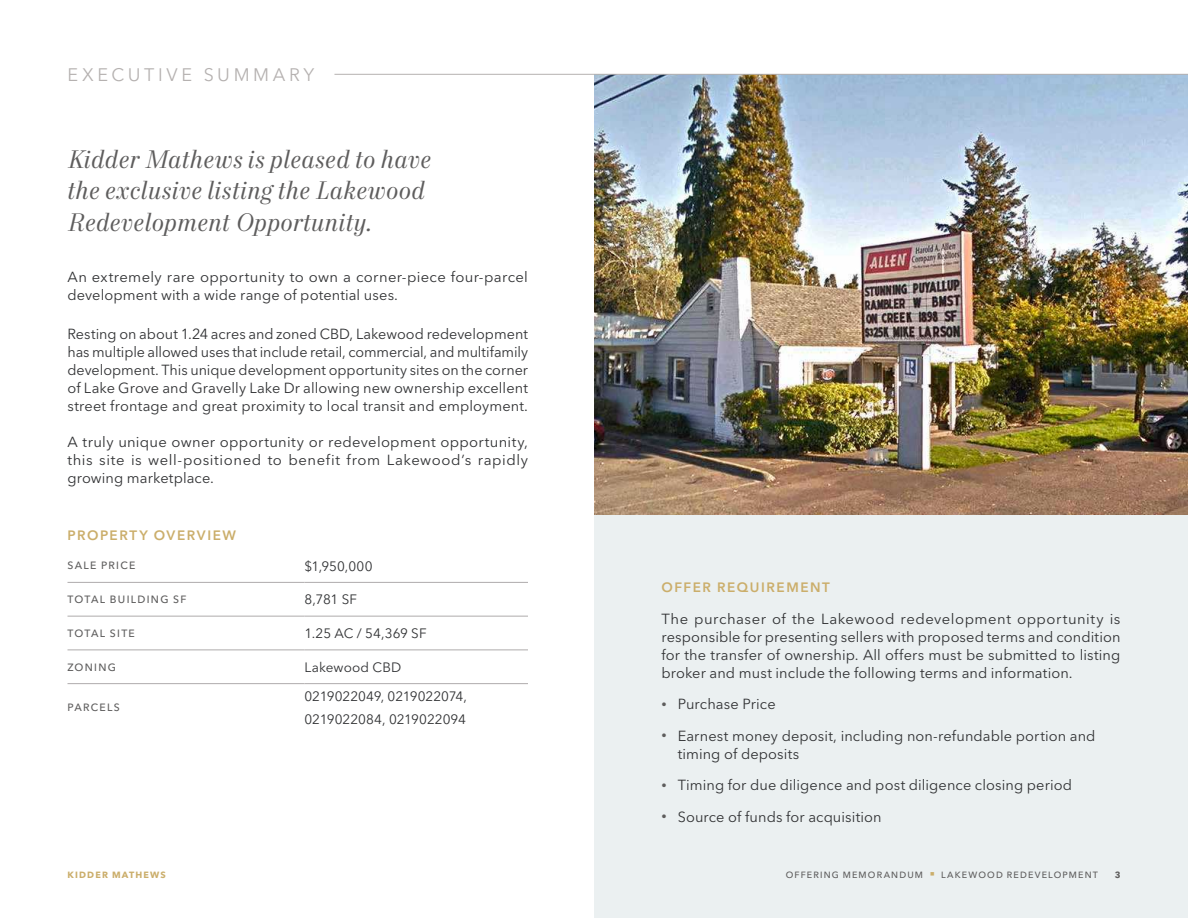
<style>
.page{position:relative;width:1188px;height:918px;background:#fff}
.page>*{position:absolute;margin:0;border:0;box-sizing:border-box;transform-origin:0 0}
.Callout_Text_-_Italics_-_Ash_2023{font:italic 25.5px/31.5px "Mort Modern 08";letter-spacing:.01em;color:#5e5d5d}
.Section_Header_-_Gold{font:18px "Avenir Next LT Pro";letter-spacing:.2em;color:#b5b1b0}
.Body_Copy_-_Charcoal_2023{font:14.55px/18px "Avenir Next LT Pro";letter-spacing:.01em;color:#313234;text-align:justify}
.Table_Input_-_Charcoal_2023{font:13.5px "Avenir Next LT Pro";letter-spacing:-.005em;color:#313234}
.Subhead_-_Level_1_-_Orange_2023{font:600 13.5px "Avenir Next LT Pro";letter-spacing:.115em;color:#cbae6b}
.Subhead_-_Level_1_-_Gold_2023{font:600 13.5px "Avenir Next LT Pro";letter-spacing:.115em;color:#cbae6b}
.Table_Column_1_All_Caps_-_Ash_2023{font:500 10.5px "Avenir Next LT Pro";letter-spacing:.125em;color:#5e5d5d}
.t1{font:500 9px "Avenir Next LT Pro";letter-spacing:.13em;color:#5e5d5d}
.t2{font:700 9px "Avenir Next LT Pro";letter-spacing:.13em;color:#cbae6b}
.t3{font:700 9px "Avenir Next LT Pro";color:#5e5d5d}
.s1{font-size:10.5px;color:#5e5d5d}
</style>
<div class="page">
<div style="left:594px;top:515px;width:594px;height:403px;background:#ebf0f1"></div>
<img style="left:594px;top:75px;width:594px;height:440px">
<hr style="left:68px;top:582px;width:236px;height:1px;background:#afabac">
<hr style="left:304px;top:582px;width:224px;height:1px;background:#afabac">
<hr style="left:68px;top:616px;width:236px;height:1px;background:#afabac">
<hr style="left:304px;top:616px;width:224px;height:1px;background:#afabac">
<hr style="left:68px;top:650px;width:236px;height:1px;background:#afabac">
<hr style="left:304px;top:650px;width:224px;height:1px;background:#afabac">
<hr style="left:68px;top:683px;width:236px;height:1px;background:#afabac">
<hr style="left:304px;top:683px;width:224px;height:1px;background:#afabac">
<hr style="left:334px;top:74px;width:854px;height:1px;background:#b5b1b0">
<p class="Section_Header_-_Gold" style="left:68px;top:64px;width:248px">EXECUTIVE SUMMARY</p>
<p class="Callout_Text_-_Italics_-_Ash_2023" style="left:68px;top:145px;width:365px">Kidder Mathews is pleased to have the exclusive listing the Lakewood<br>Redevelopment Opportunity.</p>
<p class="Body_Copy_-_Charcoal_2023" style="left:68px;top:268px;width:462px">An extremely rare opportunity to own a corner-piece four-parcel development with a wide range of potential uses.</p>
<p class="Body_Copy_-_Charcoal_2023" style="left:68px;top:325px;width:462px">Resting on about 1.24 acres and zoned CBD, Lakewood redevelopment has multiple allowed uses that include retail, commercial, and multifamily development. This unique development opportunity sites on the corner of Lake Grove and Gravelly Lake Dr allowing new ownership excellent street frontage and great proximity to local transit and employment.</p>
<p class="Body_Copy_-_Charcoal_2023" style="left:68px;top:433px;width:462px">A truly unique owner opportunity or redevelopment opportunity, this site is well-positioned to benefit from Lakewood’s rapidly growing marketplace.</p>
<p class="Subhead_-_Level_1_-_Gold_2023" style="left:68px;top:527px;width:170px">PROPERTY OVERVIEW</p>
<p class="Table_Column_1_All_Caps_-_Ash_2023" style="left:68px;top:559px;width:69px">SALE PRICE</p>
<p class="Table_Input_-_Charcoal_2023" style="left:304px;top:558px;width:70px">$1,950,000</p>
<p class="Table_Column_1_All_Caps_-_Ash_2023" style="left:68px;top:593px;width:120px">TOTAL BUILDING SF</p>
<p class="Table_Input_-_Charcoal_2023" style="left:304px;top:592px;width:54px">8,781 SF</p>
<p class="Table_Column_1_All_Caps_-_Ash_2023" style="left:68px;top:627px;width:69px">TOTAL SITE</p>
<p class="Table_Input_-_Charcoal_2023" style="left:304px;top:625px;width:124px">1.25 AC / 54,369 SF</p>
<p class="Table_Column_1_All_Caps_-_Ash_2023" style="left:68px;top:661px;width:50px">ZONING</p>
<p class="Table_Input_-_Charcoal_2023" style="left:304px;top:659px;width:98px">Lakewood CBD</p>
<p class="Table_Column_1_All_Caps_-_Ash_2023" style="left:68px;top:701px;width:54px">PARCELS</p>
<p class="Table_Input_-_Charcoal_2023" style="left:304px;top:688px;width:164px">0219022049, 0219022074,</p>
<p class="Table_Input_-_Charcoal_2023" style="left:304px;top:711px;width:163px">0219022084, 0219022094</p>
<p class="Subhead_-_Level_1_-_Orange_2023" style="left:662px;top:579px;width:170px">OFFER REQUIREMENT</p>
<p class="Body_Copy_-_Charcoal_2023" style="left:662px;top:610px;width:461px">The purchaser of the Lakewood redevelopment opportunity is responsible for presenting sellers with proposed terms and condition for the transfer of ownership. All offers must be submitted to listing broker and must include the following terms and information.</p>
<p class="Body_Copy_-_Charcoal_2023" style="left:662px;top:695px;width:116px"><span class="s1">•</span> Purchase Price</p>
<p class="Body_Copy_-_Charcoal_2023" style="left:678px;top:727px;width:419px;text-indent:-16px"><span class="s1">•</span> Earnest money deposit, including non-refundable portion and timing of deposits</p>
<p class="Body_Copy_-_Charcoal_2023" style="left:662px;top:776px;width:412px"><span class="s1">•</span> Timing for due diligence and post diligence closing period</p>
<p class="Body_Copy_-_Charcoal_2023" style="left:662px;top:808px;width:222px"><span class="s1">•</span> Source of funds for acquisition</p>
<p class="t2" style="left:68px;top:869px;width:100px">KIDDER MATHEWS</p>
<p class="t1" style="left:786px;top:869px;width:314px">OFFERING MEMORANDUM <sup>■</sup> LAKEWOOD REDEVELOPMENT</p>
<p class="t3" style="left:1115px;top:869px;width:7px">3</p>
</div>
